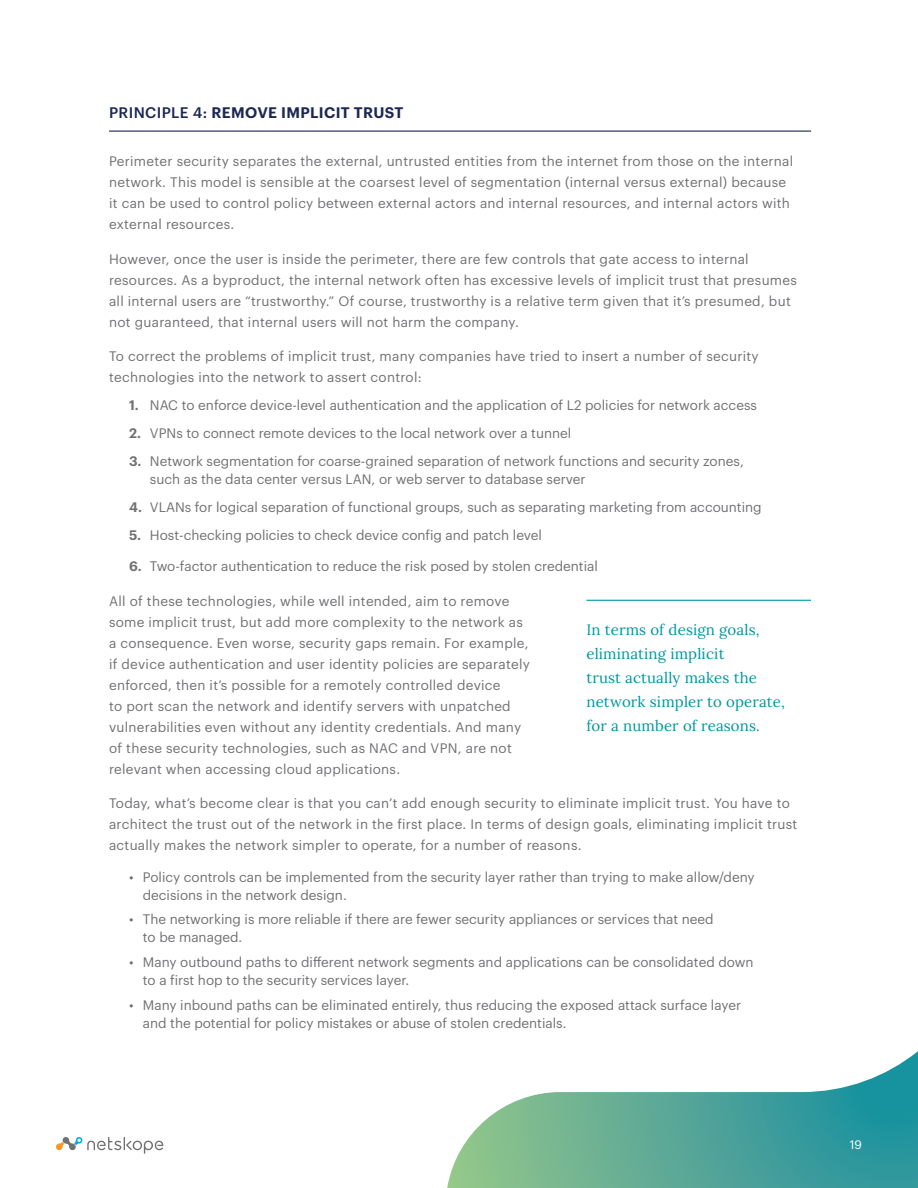
<style>
.page{position:relative;width:918px;height:1188px;background:#fff}
.page>*{position:absolute;margin:0;border:0;box-sizing:border-box;transform-origin:0 0}
.t1{font:15px/24px "Lora";letter-spacing:.01em;color:#0097a0}
.t2{font:600 15px "Graphik";letter-spacing:.025em;color:#1c2853}
.t3{font:13.5px/21px "Graphik";letter-spacing:.02em;color:#717073}
.t4{font:13.5px/18px "Graphik";color:#717073}
.t5{font:12px "Graphik";color:#fff}
.s1{font-weight:500}
.s2{font-weight:600}
</style>
<div class="page">
<svg style="left:447px;top:1051px;width:471px;height:137px"></svg>
<svg style="left:56px;top:1137px;width:107px;height:17px"></svg>
<hr style="left:109px;top:131px;width:702px;height:1px;background:#1c2853">
<hr style="left:586px;top:600px;width:225px;height:1px;background:#0097a0">
<p class="t2" style="left:109px;top:101px;width:296px"><span class="s1">PRINCIPLE 4:</span> REMOVE IMPLICIT TRUST</p>
<p class="t3" style="left:109px;top:150px;width:686px">Perimeter security separates the external, untrusted entities from the internet from those on the internal network. This model is sensible at the coarsest level of segmentation (internal versus external) because it can be used to control policy between external actors and internal resources, and internal actors with external resources.</p>
<p class="t3" style="left:109px;top:247px;width:689px">However, once the user is inside the perimeter, there are few controls that gate access to internal resources. As a byproduct, the internal network often has excessive levels of implicit trust that presumes all internal users are “trustworthy.” Of course, trustworthy is a relative term given that it’s presumed, but not guaranteed, that internal users will not harm the company.</p>
<p class="t3" style="left:109px;top:345px;width:651px">To correct the problems of implicit trust, many companies have tried to insert a number of security technologies into the network to assert control:</p>
<p class="t4" style="left:129px;top:395px;width:629px"><span class="s2">1.</span> NAC to enforce device-level authentication and the application of L2 policies for network access</p>
<p class="t4" style="left:129px;top:423px;width:444px"><span class="s2">2.</span> VPNs to connect remote devices to the local network over a tunnel</p>
<p class="t4" style="left:150px;top:451px;width:595px;text-indent:-21px"><span class="s2">3.</span> Network segmentation for coarse-grained separation of network functions and security zones, such as the data center versus LAN, or web server to database server</p>
<p class="t4" style="left:129px;top:497px;width:634px"><span class="s2">4.</span> VLANs for logical separation of functional groups, such as separating marketing from accounting</p>
<p class="t4" style="left:129px;top:525px;width:414px"><span class="s2">5.</span> Host-checking policies to check device config and patch level</p>
<p class="t4" style="left:129px;top:556px;width:470px"><span class="s2">6.</span> Two-factor authentication to reduce the risk posed by stolen credential</p>
<p class="t3" style="left:109px;top:589px;width:422px">All of these technologies, while well intended, aim to remove some implicit trust, but add more complexity to the network as a consequence. Even worse, security gaps remain. For example, if device authentication and user identity policies are separately enforced, then it’s possible for a remotely controlled device<br>to port scan the network and identify servers with unpatched vulnerabilities even without any identity credentials. And many of these security technologies, such as NAC and VPN, are not relevant when accessing cloud applications.</p>
<p class="t3" style="left:109px;top:792px;width:690px">Today, what’s become clear is that you can’t add enough security to eliminate implicit trust. You have to architect the trust out of the network in the first place. In terms of design goals, eliminating implicit trust actually makes the network simpler to operate, for a number of reasons.</p>
<p class="t4" style="left:143px;top:867px;width:613px;text-indent:-14px">• Policy controls can be implemented from the security layer rather than trying to make allow/deny decisions in the network design.</p>
<p class="t4" style="left:143px;top:909px;width:572px;text-indent:-14px">• The networking is more reliable if there are fewer security appliances or services that need to be managed.</p>
<p class="t4" style="left:143px;top:952px;width:612px;text-indent:-14px">• Many outbound paths to different network segments and applications can be consolidated down to a first hop to the security services layer.</p>
<p class="t4" style="left:143px;top:995px;width:600px;text-indent:-14px">• Many inbound paths can be eliminated entirely, thus reducing the exposed attack surface layer and the potential for policy mistakes or abuse of stolen credentials.</p>
<p class="t1" style="left:586px;top:616px;width:200px">In terms of design goals, eliminating implicit<br>trust actually makes the network simpler to operate, for a number of reasons.</p>
<p class="t5" style="left:850px;top:1136px;width:14px">19</p>
</div>
